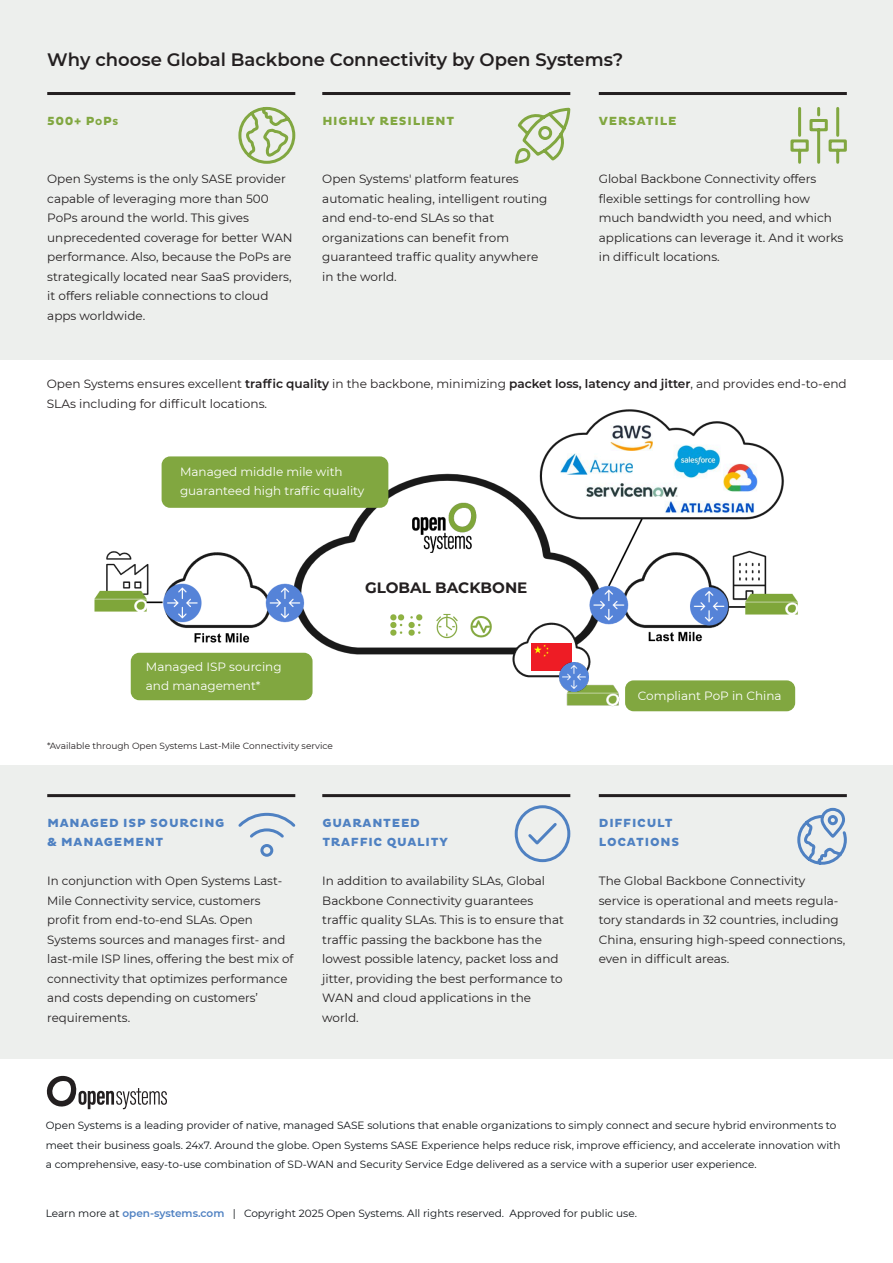
<style>
.page{position:relative;width:893px;height:1263px;background:#fff}
.page>*{position:absolute;margin:0;border:0;box-sizing:border-box;transform-origin:0 0}
.Bodytext_Title{font:600 18px "Montserrat";color:#231f20}
.Bodytext{font:700 15px "Montserrat";color:#231f20}
.Bodytext-2{font:12px/19.5px "Montserrat";color:#231f20}
.Box_Title{font:12px/19.5px "Montserrat";color:#231f20}
.Bodytext-3{font:12px/19.5px "Montserrat";color:#fff}
.Box_Title-2{font:800 12px/19.5px "Pluto";letter-spacing:.065em;color:#4f81c2}
.Box_Title-3{font:800 12px "Pluto";letter-spacing:.065em;color:#81a740}
.t1{font:10.5px/19.5px "Montserrat";color:#0e1216}
.Bodytext-4{font:9px "Montserrat";color:#231f20}
.s1{font-size:9px}
.s2{font-weight:600}
.s3{font-weight:600;color:#4f81c2}
</style>
<div class="page">
<svg style="left:47px;top:1076px;width:120px;height:33px"></svg>
<img style="left:94px;top:409px;width:704px;height:255px">
<div style="left:625px;top:680px;width:170px;height:31px;background:#81a740;border-radius:9px"></div>
<div style="left:131px;top:653px;width:182px;height:47px;background:#81a740;border-radius:9px"></div>
<div style="left:162px;top:456px;width:226px;height:52px;background:#81a740;border-radius:9px"></div>
<img style="left:511px;top:608px;width:80px;height:70px">
<img style="left:531px;top:643px;width:41px;height:27px">
<img style="left:566px;top:665px;width:60px;height:42px">
<img style="left:559px;top:662px;width:30px;height:30px">
<div style="left:0;top:0;width:893px;height:359px;background:#edefed"></div>
<hr style="left:47px;top:92px;width:248px;height:3px;background:#231f20">
<hr style="left:322px;top:92px;width:248px;height:3px;background:#231f20">
<hr style="left:599px;top:92px;width:248px;height:3px;background:#231f20">
<div style="left:0;top:765px;width:893px;height:294px;background:#edefed"></div>
<hr style="left:47px;top:794px;width:248px;height:3px;background:#231f20">
<hr style="left:322px;top:794px;width:248px;height:3px;background:#231f20">
<hr style="left:599px;top:794px;width:248px;height:3px;background:#231f20">
<svg style="left:514px;top:805px;width:57px;height:58px"></svg>
<svg style="left:238px;top:106px;width:58px;height:58px"></svg>
<svg style="left:238px;top:812px;width:58px;height:45px"></svg>
<svg style="left:790px;top:107px;width:57px;height:57px"></svg>
<svg style="left:514px;top:107px;width:57px;height:57px"></svg>
<svg style="left:797px;top:807px;width:50px;height:58px"></svg>
<div style="left:366px;top:606px;width:149px;height:38px;background:#fff"></div>
<img style="left:470px;top:616px;width:22px;height:22px">
<img style="left:390px;top:614px;width:33px;height:22px">
<img style="left:436px;top:613px;width:22px;height:26px">
<div style="left:372px;top:561px;width:172px;height:39px;background:#fff"></div>
<p class="Bodytext_Title" style="left:47px;top:47px;width:577px">Why choose Global Backbone Connectivity by Open Systems?</p>
<p class="Box_Title-3" style="left:47px;top:113px;width:73px">500+ P<span class="s1">O</span>P<span class="s1">S</span></p>
<p class="Box_Title" style="left:47px;top:169px;width:247px">Open Systems is the only SASE provider capable of leveraging more than 500<br>PoPs around the world. This gives unprecedented coverage for better WAN performance. Also, because the PoPs are strategically located near SaaS providers, it offers reliable connections to cloud apps worldwide.</p>
<p class="Box_Title-3" style="left:322px;top:113px;width:133px">HIGHLY RESILIENT</p>
<p class="Bodytext-2" style="left:322px;top:169px;width:227px">Open Systems' platform features automatic healing, intelligent routing and end-to-end SLAs so that organizations can benefit from guaranteed traffic quality anywhere in the world.</p>
<p class="Box_Title-3" style="left:599px;top:113px;width:79px">VERSATILE</p>
<p class="Bodytext-2" style="left:599px;top:169px;width:246px">Global Backbone Connectivity offers flexible settings for controlling how much bandwidth you need, and which applications can leverage it. And it works in difficult locations.</p>
<p class="Bodytext-2" style="left:47px;top:374px;width:801px">Open Systems ensures excellent <span class="s2">traffic quality</span> in the backbone, minimizing <span class="s2">packet loss, latency and jitter</span>, and provides end-to-end<br>SLAs including for difficult locations.</p>
<p class="Bodytext-3" style="left:180px;top:461px;width:186px">Managed middle mile with guaranteed high traffic quality</p>
<p class="Bodytext-3" style="left:146px;top:656px;width:137px">Managed ISP sourcing and management*</p>
<p class="Bodytext-4" style="left:47px;top:739px;width:287px">*Available through Open Systems Last-Mile Connectivity service</p>
<p class="Bodytext" style="left:365px;top:577px;width:164px">GLOBAL BACKBONE</p>
<p class="Box_Title-2" style="left:47px;top:813px;width:179px">MANAGED ISP SOURCING &amp; MANAGEMENT</p>
<p class="Box_Title" style="left:47px;top:871px;width:248px">In conjunction with Open Systems Last-Mile Connectivity service, customers profit from end-to-end SLAs. Open Systems sources and manages first- and last-mile ISP lines, offering the best mix of connectivity that optimizes performance and costs depending on customers’ requirements.</p>
<p class="Box_Title-2" style="left:322px;top:813px;width:127px">GUARANTEED<br>TRAFFIC QUALITY</p>
<p class="Bodytext-2" style="left:322px;top:871px;width:243px">In addition to availability SLAs, Global Backbone Connectivity guarantees traffic quality SLAs. This is to ensure that traffic passing the backbone has the lowest possible latency, packet loss and jitter, providing the best performance to WAN and cloud applications in the world.</p>
<p class="Bodytext-3" style="left:638px;top:686px;width:145px">Compliant PoP in China</p>
<p class="Box_Title-2" style="left:599px;top:813px;width:82px">DIFFICULT<br>LOCATIONS</p>
<p class="Bodytext-2" style="left:599px;top:871px;width:248px">The Global Backbone Connectivity service is operational and meets regula&shy;tory standards in 32 countries, including China, ensuring high-speed connections, even in difficult areas.</p>
<p class="t1" style="left:46px;top:1115px;width:796px">Open Systems is a leading provider of native, managed SASE solutions that enable organizations to simply connect and secure hybrid environments to meet their business goals. 24x7. Around the globe. Open Systems SASE Experience helps reduce risk, improve efficiency, and accelerate innovation with a comprehensive, easy-to-use combination of SD-WAN and Security Service Edge delivered as a service with a superior user experience.</p>
<p class="t1" style="left:46px;top:1203px;width:593px">Learn more at <span class="s3">open-systems.com</span> | Copyright 2025 Open Systems. All rights reserved. Approved for public use.</p>
</div>
